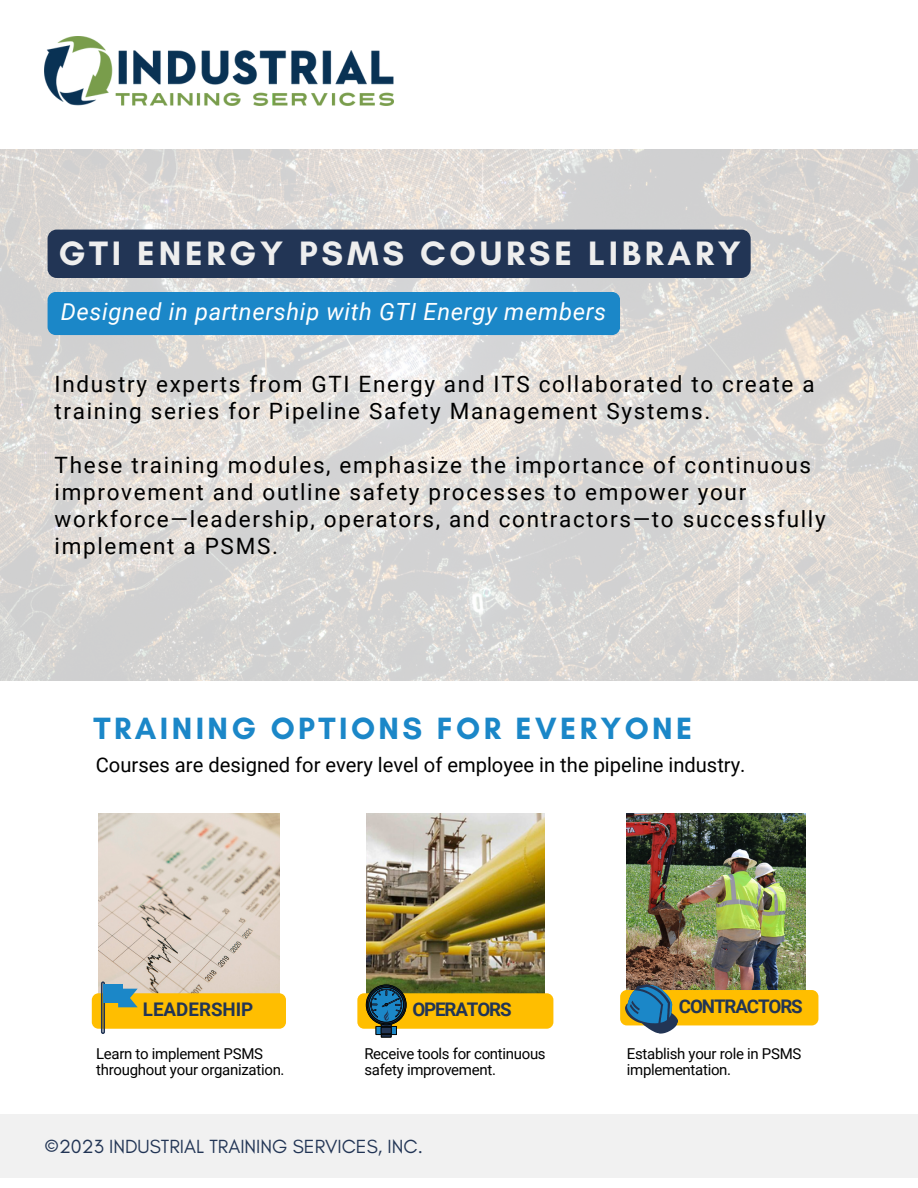
<style>
.page{position:relative;width:918px;height:1188px;background:#fff}
.page>*{position:absolute;margin:0;border:0;box-sizing:border-box;transform-origin:0 0}
.t1{font:700 34.5px "Glacial Indifference";letter-spacing:.11em;color:#eee}
.t2{font:700 31.35px "Glacial Indifference";letter-spacing:.11em;color:#1b87c8}
.t3{font:italic 23.7px "Roboto";letter-spacing:.03em;color:#fff}
.t4{font:22.5px/27px "Roboto";letter-spacing:.075em;color:#000}
.t5{font:20.1px "Roboto";color:#000}
.t6{font:19.35px "Glacial Indifference";color:#223555}
.t7{font:700 18.75px "Roboto";letter-spacing:-.06em;color:#223555}
.t8{font:700 18.75px "Roboto";color:#223555}
.t9{font:15px/15.8px "Roboto";letter-spacing:-.02em;color:#000}
</style>
<div class="page">
<img style="left:0;top:149px;width:918px;height:531px">
<img style="left:98px;top:814px;width:181px;height:179px">
<div style="left:0;top:1114px;width:918px;height:64px;background:#f1f1f1"></div>
<img style="left:45px;top:37px;width:348px;height:68px">
<div style="left:92px;top:993px;width:194px;height:36px;background:#ffbe00;border-radius:7px"></div>
<svg style="left:118px;top:989px;width:20px;height:18px"></svg>
<svg style="left:101px;top:981px;width:4px;height:53px"></svg>
<hr style="left:103px;top:983px;width:1px;height:49px;background:#223555">
<div style="left:103px;top:984px;width:20px;height:19px;background:#1b87c8"></div>
<img style="left:366px;top:814px;width:179px;height:179px">
<div style="left:357px;top:993px;width:196px;height:36px;background:#ffbe00;border-radius:7px"></div>
<div style="left:381px;top:1019px;width:10px;height:18px;border:1px solid #040606"></div>
<svg style="left:366px;top:985px;width:40px;height:40px;background:#305a60"></svg>
<svg style="left:378px;top:1028px;width:17px;height:5px"></svg>
<div style="left:376px;top:1026px;width:21px;height:9px;border:1px solid #040606"></div>
<div style="left:381px;top:1027px;width:10px;height:7px;background:#223555"></div>
<div style="left:381px;top:1027px;width:10px;height:7px;border:1px solid #040606"></div>
<div style="left:48px;top:230px;width:703px;height:48px;background:#223555;border-radius:9px"></div>
<div style="left:48px;top:292px;width:572px;height:43px;background:#1b87c8;border-radius:8px"></div>
<img style="left:627px;top:814px;width:179px;height:176px">
<div style="left:620px;top:990px;width:198px;height:35px;background:#ffbe00;border-radius:7px"></div>
<svg style="left:621px;top:980px;width:64px;height:54px"></svg>
<h2 class="t1" style="left:58px;top:233px;width:684px">GTI ENERGY PSMS COURSE LIBRARY</h2>
<h2 class="t3" style="left:61px;top:298px;width:547px">Designed in partnership with GTI Energy members</h2>
<p class="t4" style="left:55px;top:370px;width:762px">Industry experts from GTI Energy and ITS collaborated to create a training series for Pipeline Safety Management Systems.</p>
<h1 class="t4" style="left:55px;top:451px;width:773px">These training modules, emphasize the importance of continuous improvement and outline safety processes to empower your workforce—leadership, operators, and contractors—to successfully implement a PSMS.</h1>
<p class="t2" style="left:94px;top:709px;width:600px">TRAINING OPTIONS FOR EVERYONE</p>
<h1 class="t5" style="left:96px;top:753px;width:651px">Courses are designed for every level of employee in the pipeline industry.</h1>
<h5 class="t8" style="left:143px;top:999px;width:112px">LEADERSHIP</h5>
<p class="t7" style="left:412px;top:999px;width:101px">OPERATORS</p>
<p class="t7" style="left:679px;top:995px;width:125px">CONTRACTORS</p>
<p class="t9" style="left:96px;top:1046px;width:190px">Learn to implement PSMS throughout your organization.</p>
<p class="t9" style="left:364px;top:1046px;width:183px">Receive tools for continuous safety improvement.</p>
<h3 class="t9" style="left:627px;top:1046px;width:176px">Establish your role in PSMS implementation.</h3>
<h3 class="t6" style="left:45px;top:1134px;width:380px">©2023 INDUSTRIAL TRAINING SERVICES, INC.</h3>
</div>
